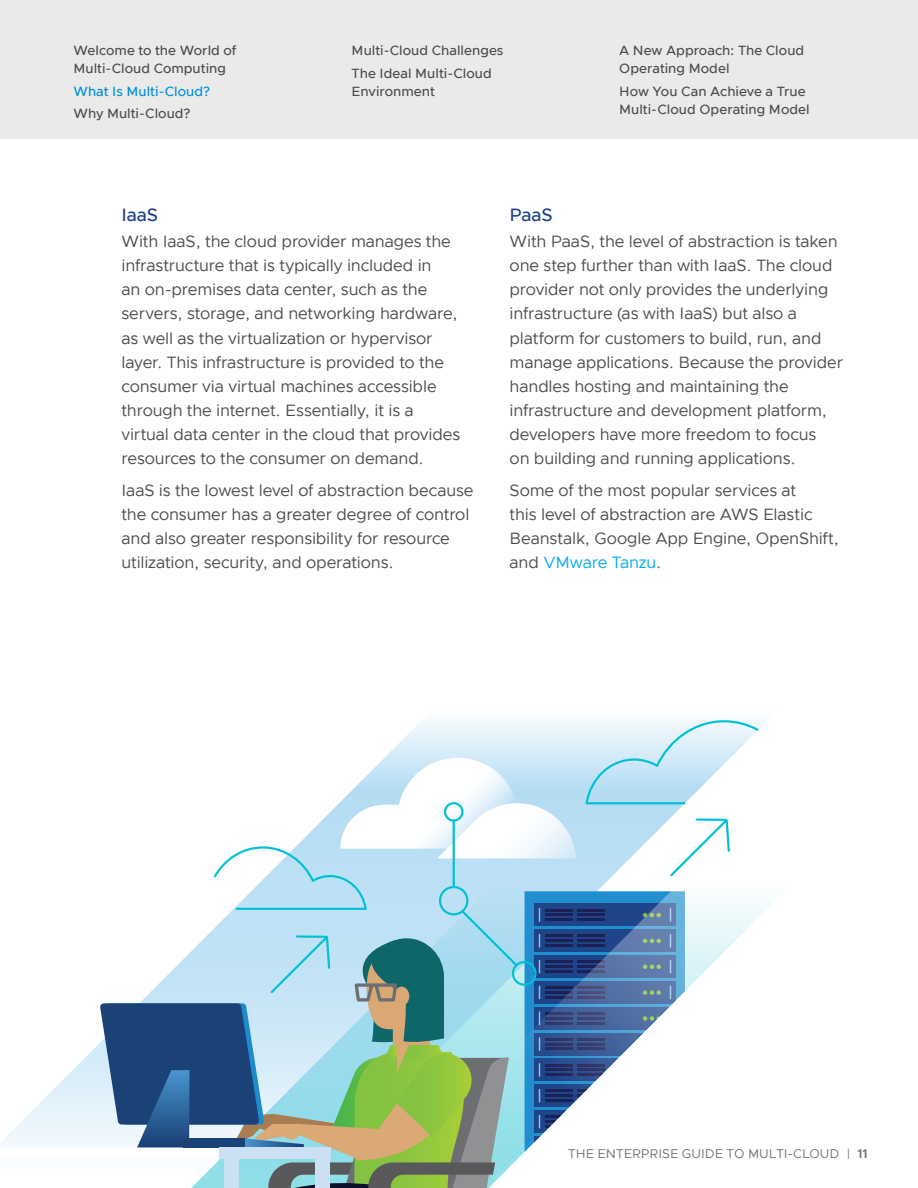
<style>
.page{position:relative;width:918px;height:1188px;background:#fff}
.page>*{position:absolute;margin:0;border:0;box-sizing:border-box;transform-origin:0 0}
.t1{font:500 18px "Metropolis";letter-spacing:-.01em;color:#1d428a}
.t2{font:16.5px/24px "Metropolis";letter-spacing:-.01em;color:#4d4d4f}
.t3{font:500 13.5px/18px "Metropolis";color:#4d4d4f}
.t4{font:500 13.5px "Metropolis";color:#0091da}
.t5{font:12.75px "Metropolis";color:#717073}
.s1{color:#00aeef}
.s2{font-weight:600}
</style>
<div class="page">
<svg style="left:0;top:720px;width:761px;height:468px"></svg>
<div style="left:0;top:0;width:918px;height:138px;background:#eaeaeb"></div>
<p class="t3" style="left:74px;top:42px;width:164px">Welcome to the World of<br>Multi-Cloud Computing</p>
<p class="t4" style="left:74px;top:83px;width:138px">What Is Multi-Cloud?</p>
<p class="t3" style="left:74px;top:105px;width:119px">Why Multi-Cloud?</p>
<p class="t3" style="left:352px;top:39px;width:153px;line-height:22.5px">Multi-Cloud Challenges<br>The Ideal Multi-Cloud</p>
<p class="t3" style="left:352px;top:82px;width:85px">Environment</p>
<p class="t3" style="left:619px;top:42px;width:187px">A New Approach: The Cloud<br>Operating Model</p>
<p class="t3" style="left:619px;top:82px;width:192px">How You Can Achieve a True<br>Multi-Cloud Operating Model</p>
<p class="t1" style="left:122px;top:204px;width:38px">IaaS</p>
<p class="t2" style="left:122px;top:230px;width:340px">With IaaS, the cloud provider manages the infrastructure that is typically included in<br>an on-premises data center, such as the servers, storage, and networking hardware, as well as the virtualization or hypervisor layer. This infrastructure is provided to the consumer via virtual machines accessible through the internet. Essentially, it is a virtual data center in the cloud that provides resources to the consumer on demand.</p>
<p class="t2" style="left:122px;top:478px;width:354px">IaaS is the lowest level of abstraction because the consumer has a greater degree of control and also greater responsibility for resource utilization, security, and operations.</p>
<p class="t1" style="left:510px;top:204px;width:45px">PaaS</p>
<p class="t2" style="left:510px;top:230px;width:335px">With PaaS, the level of abstraction is taken one step further than with IaaS. The cloud provider not only provides the underlying infrastructure (as with IaaS) but also a platform for customers to build, run, and manage applications. Because the provider handles hosting and maintaining the infrastructure and development platform, developers have more freedom to focus<br>on building and running applications.</p>
<p class="t2" style="left:510px;top:478px;width:331px">Some of the most popular services at<br>this level of abstraction are AWS Elastic Beanstalk, Google App Engine, OpenShift, and <span class="s1">VMware Tanzu</span>.</p>
<p class="t5" style="left:568px;top:1146px;width:301px">THE ENTERPRISE GUIDE TO MULTI-CLOUD | <span class="s2">11</span></p>
</div>
